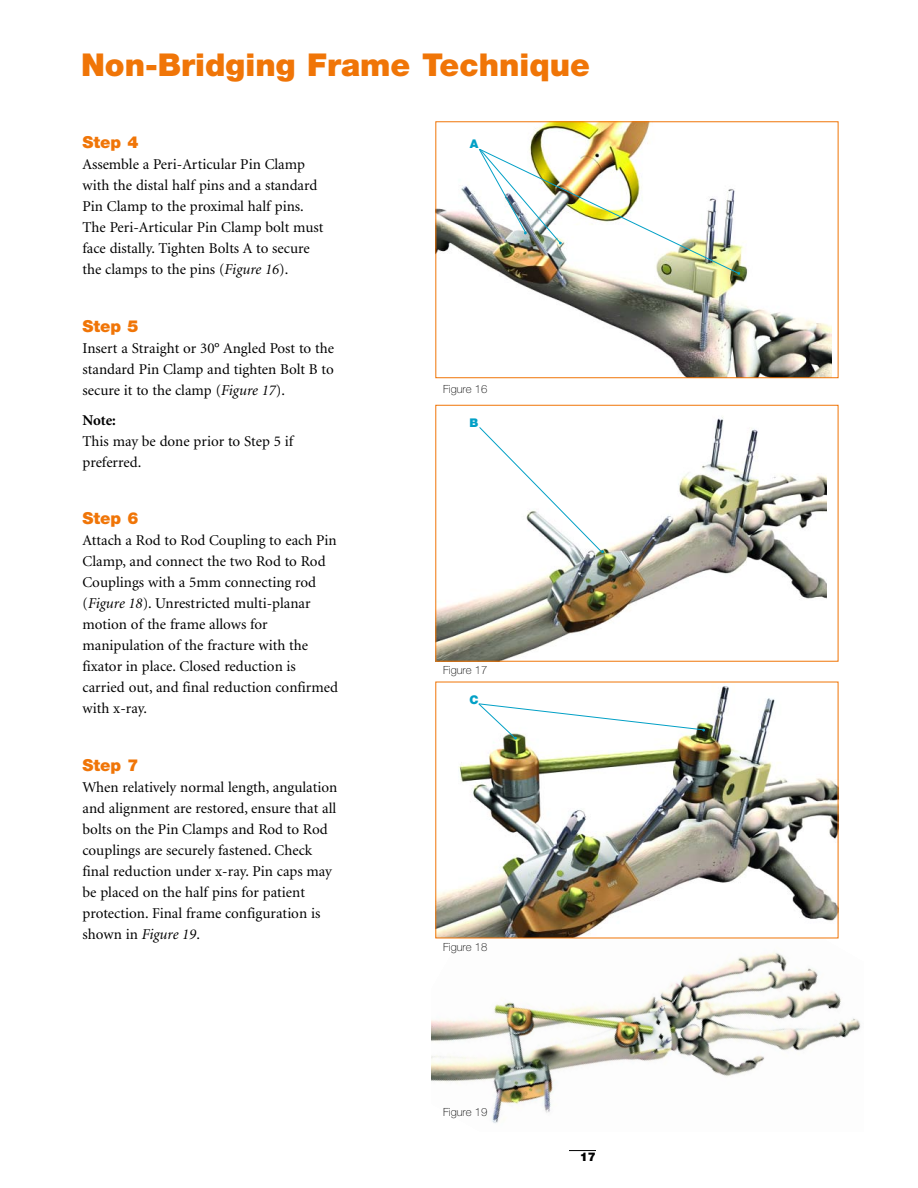
<style>
.page{position:relative;width:918px;height:1188px;background:#fff}
.page>*{position:absolute;margin:0;border:0;box-sizing:border-box;transform-origin:0 0}
.t1{font:900 31.5px "Helvetica Neue";color:#f07507}
.t2{font:900 16.5px "Helvetica Neue";color:#f07507}
.t3{font:15px/21px "Minion";color:#000}
.t4{font:700 15px "Minion";color:#000}
.t5{font:900 12px "Helvetica Neue";color:#02a0c6}
.t6{font:900 12px "Helvetica Neue";color:#000}
.t7{font:100 11.25px "Helvetica Neue";color:#000}
.s1{font-style:italic}
</style>
<div class="page">
<svg style="left:569px;top:1150px;width:27px;height:1px"></svg>
<img style="left:438px;top:417px;width:388px;height:243px">
<div style="left:436px;top:405px;width:402px;height:257px;border:1px solid #f07507"></div>
<img style="left:432px;top:886px;width:429px;height:238px">
<svg style="left:479px;top:427px;width:125px;height:126px"></svg>
<img style="left:438px;top:686px;width:398px;height:250px">
<img style="left:438px;top:124px;width:394px;height:252px">
<div style="left:436px;top:122px;width:402px;height:256px;border:1px solid #f07507"></div>
<img style="left:479px;top:148px;width:261px;height:127px">
<svg style="left:478px;top:703px;width:227px;height:37px"></svg>
<h1 class="t1" style="left:81px;top:54px;width:511px">Non-Bridging Frame Technique</h1>
<p class="t2" style="left:82px;top:136px;width:57px">Step 4</p>
<p class="t3" style="left:82px;top:155px;width:243px">Assemble a Peri-Articular Pin Clamp with the distal half pins and a standard Pin Clamp to the proximal half pins.<br>The Peri-Articular Pin Clamp bolt must face distally. Tighten Bolts A to secure the clamps to the pins (<span class="s1">Figure 16</span>).</p>
<p class="t2" style="left:82px;top:320px;width:57px">Step 5</p>
<p class="t3" style="left:82px;top:339px;width:253px;text-align:justify">Insert a Straight or 30° Angled Post to the standard Pin Clamp and tighten Bolt B to secure it to the clamp (<span class="s1">Figure 17</span>).</p>
<p class="t4" style="left:82px;top:414px;width:35px">Note:</p>
<p class="t3" style="left:82px;top:432px;width:212px">This may be done prior to Step 5 if preferred.</p>
<p class="t2" style="left:82px;top:513px;width:57px">Step 6</p>
<p class="t3" style="left:82px;top:531px;width:257px">Attach a Rod to Rod Coupling to each Pin Clamp, and connect the two Rod to Rod Couplings with a 5mm connecting rod (<span class="s1">Figure 18</span>). Unrestricted multi-planar motion of the frame allows for manipulation of the fracture with the fixator in place. Closed reduction is carried out, and final reduction confirmed with x-ray.</p>
<p class="t2" style="left:82px;top:759px;width:57px">Step 7</p>
<p class="t3" style="left:82px;top:778px;width:256px">When relatively normal length, angulation and alignment are restored, ensure that all bolts on the Pin Clamps and Rod to Rod couplings are securely fastened. Check final reduction under x-ray. Pin caps may be placed on the half pins for patient protection. Final frame configuration is shown in <span class="s1">Figure 19</span>.</p>
<p class="t5" style="left:470px;top:139px;width:10px">A</p>
<p class="t7" style="left:443px;top:385px;width:46px">Figure 16</p>
<p class="t5" style="left:470px;top:419px;width:10px">B</p>
<p class="t7" style="left:443px;top:666px;width:46px">Figure 17</p>
<p class="t5" style="left:470px;top:695px;width:11px">C</p>
<p class="t7" style="left:443px;top:943px;width:46px">Figure 18</p>
<p class="t7" style="left:443px;top:1108px;width:46px">Figure 19</p>
<p class="t6" style="left:580px;top:1153px;width:18px">17</p>
</div>
